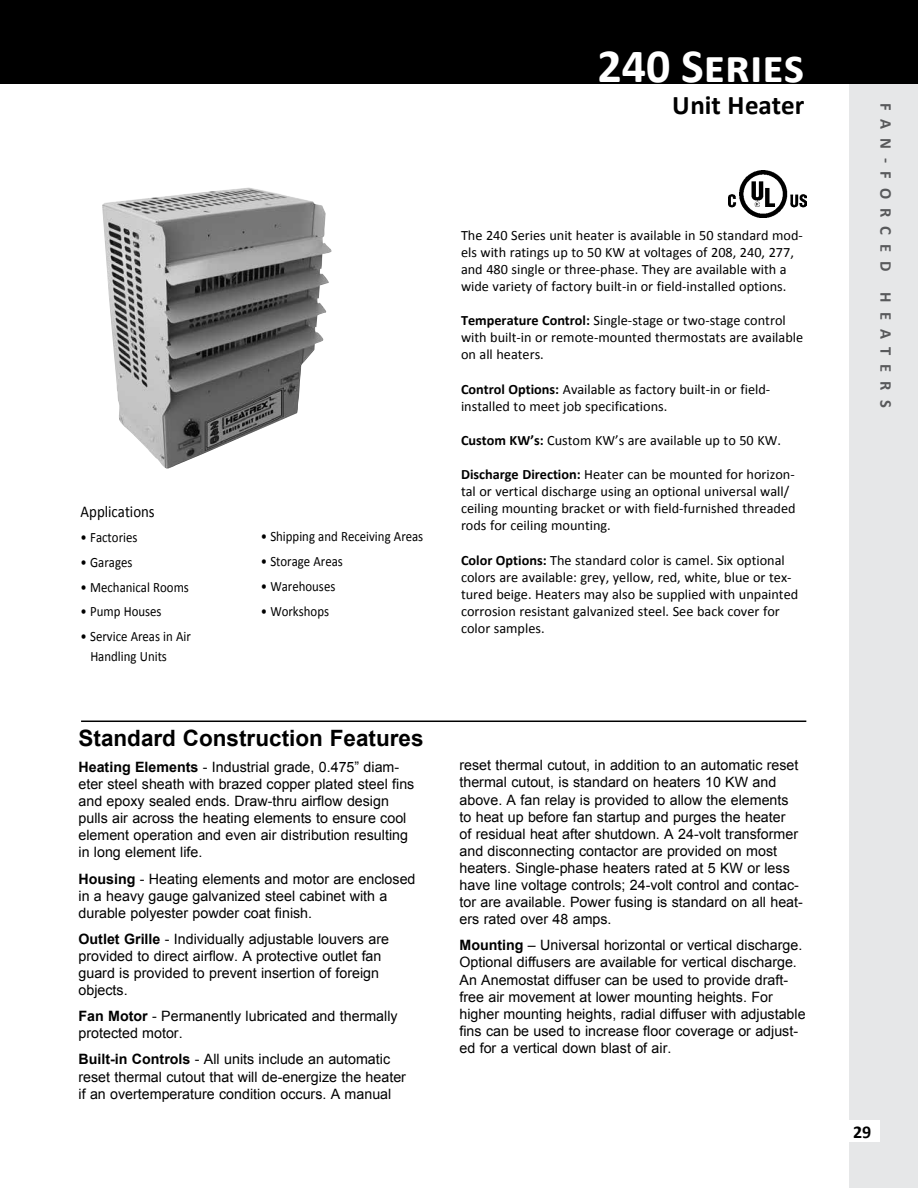
<style>
.page{position:relative;width:918px;height:1188px;background:#fff}
.page>*{position:absolute;margin:0;border:0;box-sizing:border-box;transform-origin:0 0}
.t1{font:700 48px "Calibri";color:#fff}
.t2{font:700 27px "Calibri";color:#000}
.t3{font:700 22.5px "Arial";color:#000}
.t4{font:700 18px "Calibri";color:#000}
.t5{font:700 16.5px "Calibri";letter-spacing:.54em;color:#58595b}
.t6{font:16.5px "Calibri";color:#000;scale:.9 1}
.t7{font:14.25px/17.1px "Arial";color:#000}
.t8{font:14.25px/17.1px "Calibri";color:#000}
.t9{font:14.25px/19.5px "Calibri";color:#000;scale:.9 1}
.s1{font-weight:700}
</style>
<div class="page">
<div style="left:850px;top:16px;width:68px;height:1172px;background:#e6e7e8"></div>
<div style="left:0;top:0;width:918px;height:83px;background:#000"></div>
<div style="left:847px;top:1120px;width:33px;height:22px;background:#fff"></div>
<hr style="left:81px;top:721px;width:725px;height:1px;background:#000">
<img style="left:729px;top:171px;width:77px;height:47px">
<img style="left:102px;top:187px;width:230px;height:282px">
<h1 class="t1" style="left:597px;top:36px;width:209px">240 Series</h1>
<h2 class="t2" style="left:672px;top:88px;width:134px">Unit Heater</h2>
<p class="t6" style="left:81px;top:501px;width:84px">Applications</p>
<p class="t9" style="left:81px;top:527px;width:65px">• Factories</p>
<p class="t9" style="left:81px;top:552px;width:59px">• Garages</p>
<p class="t9" style="left:81px;top:577px;width:122px">• Mechanical Rooms</p>
<p class="t9" style="left:81px;top:602px;width:92px">• Pump Houses</p>
<p class="t9" style="left:90px;top:627px;width:113px;text-indent:-10px">• Service Areas in Air<br>Handling Units</p>
<p class="t9" style="left:261px;top:527px;width:182px">• Shipping and Receiving Areas</p>
<p class="t9" style="left:261px;top:552px;width:93px">• Storage Areas</p>
<p class="t9" style="left:261px;top:577px;width:84px">• Warehouses</p>
<p class="t9" style="left:261px;top:602px;width:77px">• Workshops</p>
<h3 class="t3" style="left:79px;top:723px;width:347px">Standard Construction Features</h3>
<p class="t7" style="left:79px;top:759px;width:337px"><span class="s1">Heating Elements</span> - Industrial grade, 0.475” diam&shy;eter steel sheath with brazed copper plated steel fins and epoxy sealed ends. Draw-thru airflow design pulls air across the heating elements to ensure cool element operation and even air distribution resulting in long element life.</p>
<p class="t7" style="left:79px;top:870px;width:338px"><span class="s1">Housing</span> - Heating elements and motor are enclosed in a heavy gauge galvanized steel cabinet with a durable polyester powder coat finish.</p>
<p class="t7" style="left:79px;top:930px;width:312px"><span class="s1">Outlet Grille</span> - Individually adjustable louvers are provided to direct airflow. A protective outlet fan guard is provided to prevent insertion of foreign objects.</p>
<p class="t7" style="left:79px;top:1008px;width:321px"><span class="s1">Fan Motor</span> - Permanently lubricated and thermally protected motor.</p>
<p class="t7" style="left:79px;top:1051px;width:329px"><span class="s1">Built-in Controls</span> - All units include an automatic reset thermal cutout that will de-energize the heater if an overtemperature condition occurs. A manual</p>
<p class="t8" style="left:461px;top:226px;width:343px">The 240 Series unit heater is available in 50 standard mod&shy;els with ratings up to 50 KW at voltages of 208, 240, 277, and 480 single or three-phase. They are available with a wide variety of factory built-in or field-installed options.</p>
<p class="t8" style="left:461px;top:312px;width:344px"><span class="s1">Temperature Control:</span> Single-stage or two-stage control with built-in or remote-mounted thermostats are available on all heaters.</p>
<p class="t8" style="left:461px;top:380px;width:311px"><span class="s1">Control Options:</span> Available as factory built-in or field&shy;installed to meet job specifications.</p>
<p class="t8" style="left:461px;top:432px;width:322px"><span class="s1">Custom KW’s:</span> Custom KW’s are available up to 50 KW.</p>
<p class="t8" style="left:461px;top:466px;width:336px"><span class="s1">Discharge Direction:</span> Heater can be mounted for horizon&shy;tal or vertical discharge using an optional universal wall/ ceiling mounting bracket or with field-furnished threaded rods for ceiling mounting.</p>
<p class="t8" style="left:461px;top:551px;width:339px"><span class="s1">Color Options:</span> The standard color is camel. Six optional colors are available: grey, yellow, red, white, blue or tex&shy;tured beige. Heaters may also be supplied with unpainted corrosion resistant galvanized steel. See back cover for color samples.</p>
<p class="t7" style="left:460px;top:757px;width:345px">reset thermal cutout, in addition to an automatic reset thermal cutout, is standard on heaters 10 KW and above. A fan relay is provided to allow the elements to heat up before fan startup and purges the heater<br>of residual heat after shutdown. A 24-volt transformer and disconnecting contactor are provided on most heaters. Single-phase heaters rated at 5 KW or less have line voltage controls; 24-volt control and contac&shy;tor are available. Power fusing is standard on all heat&shy;ers rated over 48 amps.</p>
<p class="t7" style="left:460px;top:937px;width:348px"><span class="s1">Mounting</span> – Universal horizontal or vertical discharge.<br>Optional diffusers are available for vertical discharge.<br>An Anemostat diffuser can be used to provide draft&shy;free air movement at lower mounting heights. For higher mounting heights, radial diffuser with adjustable fins can be used to increase floor coverage or adjust&shy;ed for a vertical down blast of air.</p>
<p class="t5" style="left:897px;top:103px;width:170px;rotate:90deg">FAN-FORCED</p>
<p class="t5" style="left:897px;top:292px;width:117px;rotate:90deg">HEATERS</p>
<p class="t4" style="left:853px;top:1121px;width:20px">29</p>
</div>
